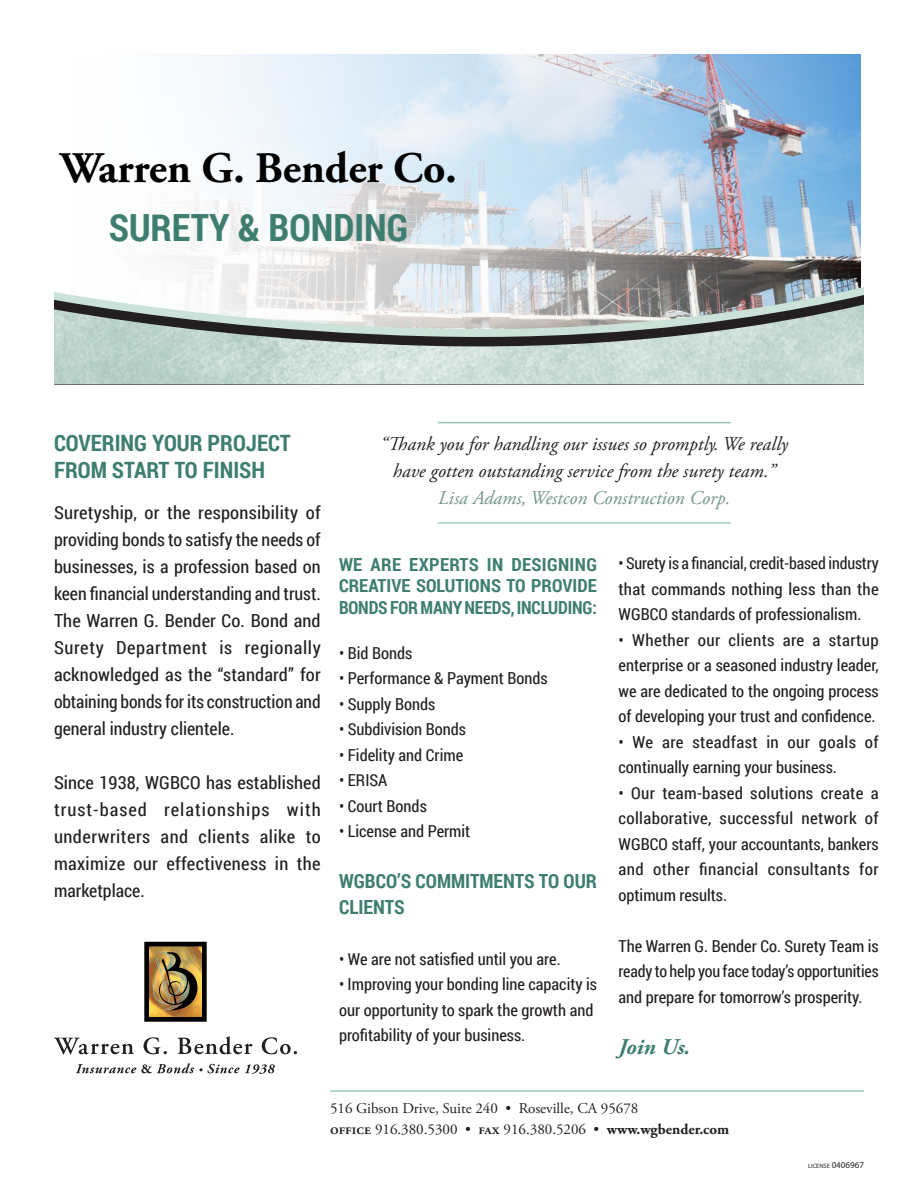
<style>
.page{position:relative;width:918px;height:1188px;background:#fff}
.page>*{position:absolute;margin:0;border:0;box-sizing:border-box;transform-origin:0 0}
.Headline{font:700 43.5px "Adobe Garamond Pro";color:#000}
.Headline-2{font:700 37.5px "Roboto Condensed";color:#3e7e70}
.Subhead{font:700 22.5px/27px "Roboto Condensed";color:#3e7e70}
.t1{font:italic 700 22.5px "Adobe Garamond Pro";letter-spacing:-.01em;color:#3e7e70}
.Pull_Quote{font:italic 19.5px/27px "Adobe Garamond Pro";color:#231f20;text-align:center}
.t2{font:700 19.5px/25.5px "Roboto Condensed";color:#3e7e70}
.t3{font:18px/27px "Roboto Condensed";color:#231f20;text-align:justify}
.t4{font:700 18px/21.6px "Roboto Condensed";letter-spacing:-.01em;color:#3e7e70;text-align:justify}
.t5{font:16.5px/25.5px "Roboto Condensed";color:#231f20;text-align:justify}
.Office_Contact_Info{font:15px/21px "Adobe Garamond Pro";color:#231f20}
.License{font:6.3px "Myriad Pro";color:#231f20}
.s1{color:#73938a}
.s2{font-weight:600}
.s3{font-weight:700}
.s4{font-size:9px}
</style>
<div class="page">
<img style="left:175px;top:54px;width:686px;height:208px">
<img style="left:144px;top:942px;width:63px;height:80px">
<svg style="left:54px;top:1038px;width:80px;height:16px"></svg>
<svg style="left:144px;top:1037px;width:23px;height:17px"></svg>
<svg style="left:178px;top:1036px;width:74px;height:19px"></svg>
<svg style="left:262px;top:1037px;width:35px;height:17px"></svg>
<svg style="left:76px;top:1063px;width:118px;height:10px"></svg>
<svg style="left:200px;top:1064px;width:75px;height:10px"></svg>
<svg style="left:188px;top:262px;width:673px;height:8px;background:#a6a4a4"></svg>
<svg style="left:54px;top:270px;width:810px;height:35px"></svg>
<img style="left:54px;top:305px;width:810px;height:79px">
<hr style="left:330px;top:1090px;width:534px;height:2px;background:#9ecbbb">
<hr style="left:438px;top:422px;width:293px;height:1px;background:#9bc3b6">
<hr style="left:438px;top:522px;width:293px;height:2px;background:#9ecbbb">
<p class="Headline" style="left:60px;top:143px;width:398px">Warren G. Bender Co.</p>
<p class="Headline-2" style="left:109px;top:201px;width:301px">SURETY &amp; BONDING</p>
<p class="Subhead" style="left:54px;top:429px;width:238px">COVERING YOUR PROJECT<br>FROM START TO FINISH</p>
<p class="t3" style="left:54px;top:498px;width:268px">Suretyship, or the responsibility of providing bonds to satisfy the needs of</p>
<p class="t3" style="left:54px;top:552px;width:268px">businesses, is a profession based on keen financial understanding and trust.<br>The Warren G. Bender Co. Bond and Surety Department is regionally acknowledged as the “standard” for obtaining bonds for its construction and general industry clientele.</p>
<p class="t3" style="left:54px;top:768px;width:268px">Since 1938, WGBCO has established trust-based relationships with underwriters and clients alike to maximize our effectiveness in the marketplace.</p>
<p class="Pull_Quote" style="left:381px;top:431px;width:409px">“Thank you for handling our issues so promptly. We really have gotten outstanding service from the surety team.”<br><span class="s1">Lisa Adams, Westcon Construction Corp.</span></p>
<p class="t4" style="left:339px;top:553px;width:260px">WE ARE EXPERTS IN DESIGNING CREATIVE SOLUTIONS TO PROVIDE BONDS FOR MANY NEEDS, INCLUDING:</p>
<p class="t5" style="left:339px;top:640px;width:75px">• Bid Bonds</p>
<p class="t5" style="left:339px;top:665px;width:210px">• Performance &amp; Payment Bonds</p>
<p class="t5" style="left:339px;top:691px;width:98px">• Supply Bonds</p>
<p class="t5" style="left:339px;top:716px;width:129px">• Subdivision Bonds</p>
<p class="t5" style="left:339px;top:742px;width:126px">• Fidelity and Crime</p>
<p class="t5" style="left:339px;top:767px;width:50px">• ERISA</p>
<p class="t5" style="left:339px;top:793px;width:89px">• Court Bonds</p>
<p class="t5" style="left:339px;top:818px;width:133px">• License and Permit</p>
<p class="t2" style="left:339px;top:868px;width:259px">WGBCO’S COMMITMENTS TO OUR<br>CLIENTS</p>
<p class="t5" style="left:339px;top:946px;width:223px">• We are not satisfied until you are.</p>
<p class="t5" style="left:339px;top:971px;width:260px">• Improving your bonding line capacity is</p>
<p class="t5" style="left:339px;top:997px;width:256px">our opportunity to spark the growth and</p>
<p class="t5" style="left:339px;top:1022px;width:188px">profitability of your business.</p>
<p class="t5" style="left:619px;top:550px;width:262px">• Surety is a financial, credit-based industry that commands nothing less than the WGBCO standards of professionalism.</p>
<p class="t5" style="left:619px;top:627px;width:262px">• Whether our clients are a startup enterprise or a seasoned industry leader, we are dedicated to the ongoing process of developing your trust and confidence.</p>
<p class="t5" style="left:619px;top:729px;width:262px">• We are steadfast in our goals of continually earning your business.</p>
<p class="t5" style="left:619px;top:780px;width:262px">• Our team-based solutions create a collaborative, successful network of WGBCO staff, your accountants, bankers and other financial consultants for optimum results.</p>
<p class="t5" style="left:619px;top:933px;width:262px">The Warren G. Bender Co. Surety Team is ready to help you face today’s opportunities and prepare for tomorrow’s prosperity.</p>
<p class="t1" style="left:619px;top:1034px;width:73px">Join Us.</p>
<p class="Office_Contact_Info" style="left:330px;top:1098px;width:401px">516 Gibson Drive, Suite 240 • Roseville, CA 95678<br><span class="s2">office</span> 916.380.5300 • <span class="s2">fax</span> 916.380.5206 • <span class="s3">www.wgbender.com</span></p>
<p class="License" style="left:808px;top:1162px;width:57px">LICENSE <span class="s4">0406967</span></p>
</div>
